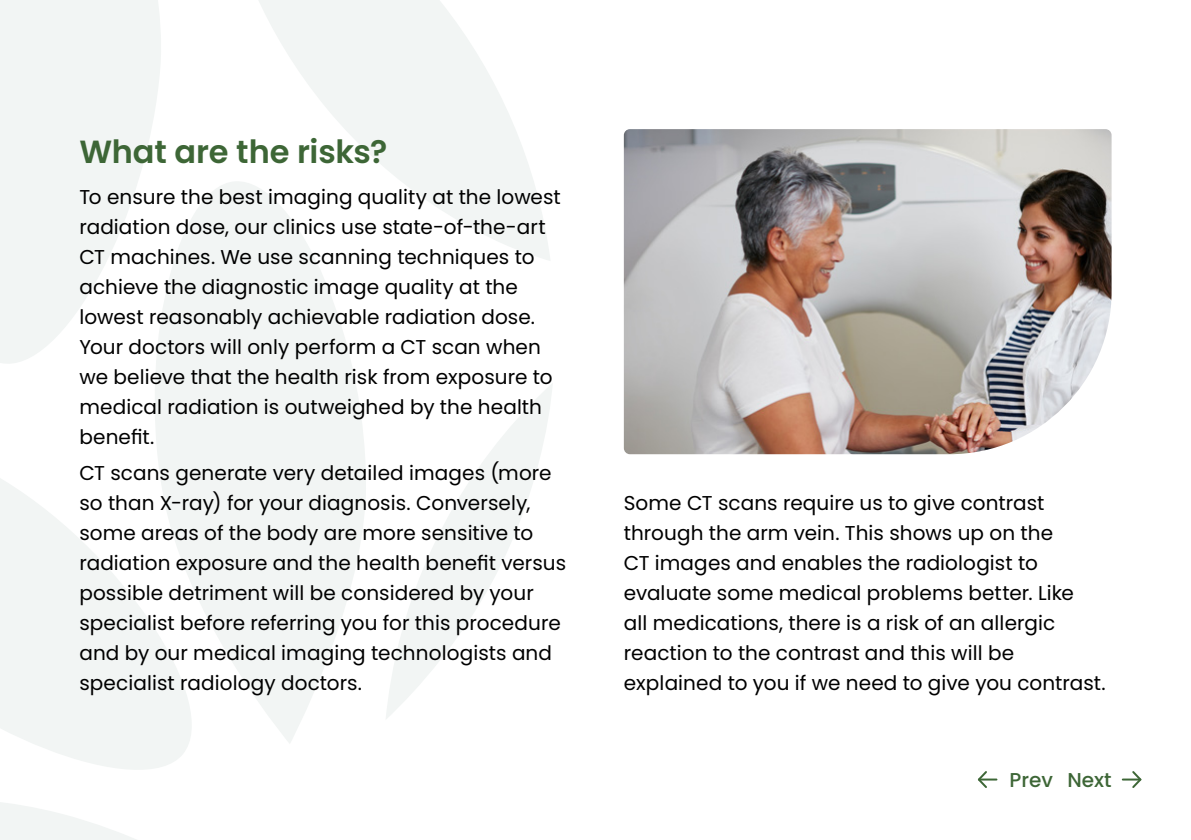
<style>
.page{position:relative;width:1191px;height:840px;background:#fff}
.page>*{position:absolute;margin:0;border:0;box-sizing:border-box;transform-origin:0 0}
.t1{font:600 32px "Poppins";letter-spacing:-.005em;color:#3d6636}
.t2{font:20px/30px "Poppins";letter-spacing:.005em;color:#000}
.t3{font:500 20px "Poppins";color:#3d6636}
</style>
<div class="page">
<svg style="left:0;top:0;width:552px;height:839px"></svg>
<img style="left:624px;top:129px;width:487px;height:325px">
<svg style="left:1122px;top:771px;width:20px;height:17px"></svg>
<svg style="left:977px;top:771px;width:19px;height:17px"></svg>
<h1 class="t1" style="left:79px;top:133px;width:309px">What are the risks?</h1>
<p class="t2" style="left:79px;top:182px;width:483px">To ensure the best imaging quality at the lowest radiation dose, our clinics use state-of-the-art CT machines. We use scanning techniques to achieve the diagnostic image quality at the lowest reasonably achievable radiation dose.<br>Your doctors will only perform a CT scan when we believe that the health risk from exposure to medical radiation is outweighed by the health benefit.</p>
<p class="t2" style="left:79px;top:458px;width:488px">CT scans generate very detailed images (more so than X-ray) for your diagnosis. Conversely, some areas of the body are more sensitive to radiation exposure and the health benefit versus possible detriment will be considered by your specialist before referring you for this procedure and by our medical imaging technologists and specialist radiology doctors.</p>
<p class="t2" style="left:624px;top:488px;width:483px">Some CT scans require us to give contrast through the arm vein. This shows up on the<br>CT images and enables the radiologist to evaluate some medical problems better. Like<br>all medications, there is a risk of an allergic reaction to the contrast and this will be explained to you if we need to give you contrast.</p>
<p class="t3" style="left:1009px;top:768px;width:104px">Prev Next</p>
</div>
